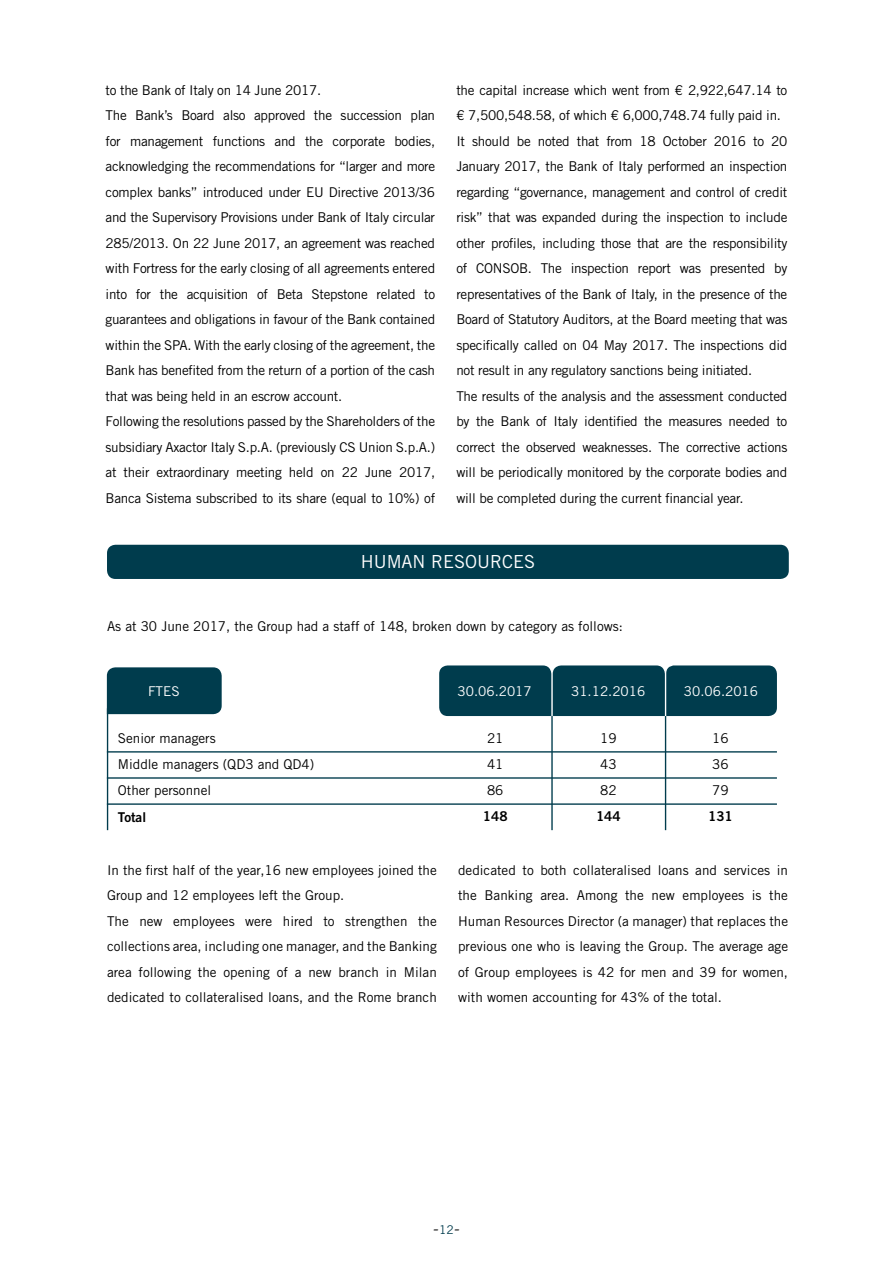
<style>
.page{position:relative;width:893px;height:1263px;background:#fff}
.page>*{position:absolute;margin:0;border:0;box-sizing:border-box;transform-origin:0 0}
.t1{font:18px "Trade Gothic LT Std";color:#fff}
.t2{font:18px "Minion Pro";color:#000}
.t3{font:13.5px/25.5px "Trade Gothic LT Std";letter-spacing:-.02em;color:#000;text-align:justify}
.t4{font:13.5px/25.5px "Trade Gothic LT Std";color:#000}
.t5{font:13.5px "Trade Gothic LT Std";color:#fff}
.t6{font:13.5px "Trade Gothic LT Std Bd 2";color:#000}
.s1{font-family:"Trade Gothic LT Std";font-size:12px;color:#003c4d}
</style>
<div class="page">
<div style="left:107px;top:545px;width:682px;height:34px;background:#003c4d;border-radius:9px"></div>
<hr style="left:107px;top:751px;width:670px;height:1px;background:#003c4d">
<hr style="left:107px;top:777px;width:670px;height:2px;background:#003c4d">
<hr style="left:107px;top:803px;width:670px;height:2px;background:#003c4d">
<hr style="left:665px;top:716px;width:1px;height:114px;background:#003c4d">
<hr style="left:551px;top:716px;width:2px;height:114px;background:#003c4d">
<hr style="left:107px;top:708px;width:1px;height:122px;background:#003c4d">
<div style="left:439px;top:665px;width:338px;height:51px;background:#003c4d"></div>
<div style="left:107px;top:667px;width:115px;height:47px;background:#003c4d"></div>
<p class="t3" style="left:106px;top:77px;width:331px;text-align:left">to the Bank of Italy on 14 June 2017.<br>The Bank’s Board also approved the succession plan for management functions and the corporate bodies, acknowledging the recommendations for “larger and more complex banks” introduced under EU Directive 2013/36 and the Supervisory Provisions under Bank of Italy circular 285/2013. On 22 June 2017, an agreement was reached with Fortress for the early closing of all agreements entered into for the acquisition of Beta Stepstone related to guarantees and obligations in favour of the Bank contained within the SPA. With the early closing of the agreement, the Bank has benefited from the return of a portion of the cash that was being held in an escrow account.<br>Following the resolutions passed by the Shareholders of the subsidiary Axactor Italy S.p.A. (previously CS Union S.p.A.) at their extraordinary meeting held on 22 June 2017, Banca Sistema subscribed to its share (equal to 10%) of</p>
<p class="t3" style="left:456px;top:77px;width:332px;text-align:left">the capital increase which went from € 2,922,647.14 to € 7,500,548.58, of which € 6,000,748.74 fully paid in.<br>It should be noted that from 18 October 2016 to 20<br>January 2017, the Bank of Italy performed an inspection regarding “governance, management and control of credit risk” that was expanded during the inspection to include other profiles, including those that are the responsibility of CONSOB. The inspection report was presented by representatives of the Bank of Italy, in the presence of the Board of Statutory Auditors, at the Board meeting that was specifically called on 04 May 2017. The inspections did not result in any regulatory sanctions being initiated.<br>The results of the analysis and the assessment conducted by the Bank of Italy identified the measures needed to correct the observed weaknesses. The corrective actions will be periodically monitored by the corporate bodies and will be completed during the current financial year.</p>
<h1 class="t1" style="left:361px;top:551px;width:176px">HUMAN RESOURCES</h1>
<p class="t4" style="left:107px;top:614px;width:517px">As at 30 June 2017, the Group had a staff of 148, broken down by category as follows:</p>
<p class="t5" style="left:148px;top:683px;width:33px">FTES</p>
<p class="t5" style="left:458px;top:683px;width:76px">30.06.2017</p>
<p class="t5" style="left:571px;top:683px;width:76px">31.12.2016</p>
<p class="t4" style="left:118px;top:725px;width:198px;line-height:26.1px">Senior managers<br>Middle managers (QD3 and QD4)<br>Other personnel</p>
<p class="t6" style="left:118px;top:808px;width:30px">Total</p>
<p class="t3" style="left:487px;top:725px;width:18px;line-height:26.1px">21<br>41<br>86</p>
<p class="t6" style="left:483px;top:808px;width:26px">148</p>
<p class="t3" style="left:600px;top:725px;width:18px;line-height:26.1px">19<br>43<br>82</p>
<p class="t6" style="left:596px;top:808px;width:26px">144</p>
<p class="t5" style="left:684px;top:683px;width:76px">30.06.2016</p>
<p class="t3" style="left:712px;top:725px;width:18px;line-height:26.1px">16<br>36<br>79</p>
<p class="t6" style="left:708px;top:808px;width:26px">131</p>
<p class="t4" style="left:107px;top:857px;width:331px">In the first half of the year,16 new employees joined the Group and 12 employees left the Group.<br>The new employees were hired to strengthen the collections area, including one manager, and the Banking area following the opening of a new branch in Milan dedicated to collateralised loans, and the Rome branch</p>
<p class="t3" style="left:458px;top:857px;width:331px">dedicated to both collateralised loans and services in the Banking area. Among the new employees is the Human Resources Director (a manager) that replaces the previous one who is leaving the Group. The average age of Group employees is 42 for men and 39 for women, with women accounting for 43% of the total.</p>
<h1 class="t2" style="left:433px;top:1216px;width:29px">-<span class="s1">12</span>-</h1>
</div>
